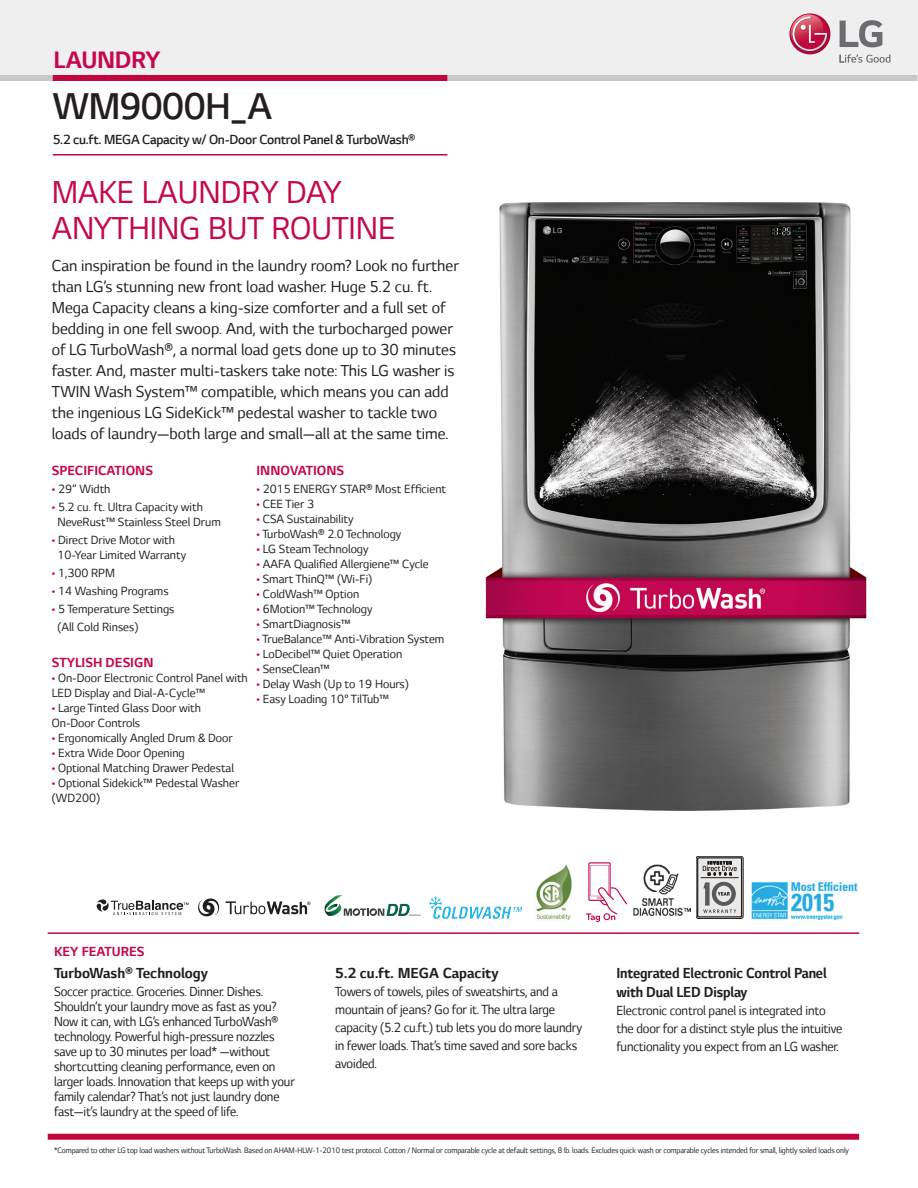
<style>
.page{position:relative;width:918px;height:1188px;background:#fff}
.page>*{position:absolute;margin:0;border:0;box-sizing:border-box;transform-origin:0 0}
.t1{font:300 42.3px "LG Smart";letter-spacing:-.015em;color:#231f20}
.t2{font:36px/36px "LG Smart";color:#c50750}
.t3{font:700 27px "LG Smart";letter-spacing:-.02em;color:#c50750}
.t4{font:18px/21px "LG Smart";color:#231f20}
.t5{font:700 16.5px/19.8px "LG Smart";letter-spacing:-.01em;color:#231f20;scale:.95 1}
.t6{font:700 16.5px "LG Smart";letter-spacing:-.01em;color:#231f20}
.t7{font:15px/15px "LG Smart";letter-spacing:-.01em;color:#231f20;scale:.95 1}
.t8{font:300 15px "LG Smart";letter-spacing:-.02em;color:#231f20}
.t9{font:700 15px "LG Smart";color:#c50750}
.t10{font:13.5px/15px "LG Smart";color:#231f20}
.t11{font:9px "LG Smart";letter-spacing:-.01em;color:#231f20;scale:.95 1}
.s1{color:#c0073e}
.s2{color:#c50750}
</style>
<div class="page">
<div style="left:48px;top:1134px;width:811px;height:6px;background:#c0073e"></div>
<hr style="left:48px;top:932px;width:811px;height:2px;background:#c0073e">
<div style="left:0;top:0;width:918px;height:78px;background:#efeff0"></div>
<div style="left:0;top:75px;width:917px;height:6px;background:#c7c8ca"></div>
<hr style="left:53px;top:154px;width:394px;height:2px;background:#c0073e">
<div style="left:53px;top:75px;width:394px;height:6px;background:#c0073e"></div>
<svg style="left:198px;top:898px;width:21px;height:18px"></svg>
<svg style="left:226px;top:901px;width:85px;height:13px"></svg>
<img style="left:429px;top:896px;width:94px;height:22px">
<svg style="left:97px;top:899px;width:92px;height:16px"></svg>
<svg style="left:325px;top:895px;width:96px;height:21px"></svg>
<div style="left:696px;top:856px;width:47px;height:63px;border:1px solid #201d1e;border-radius:2px"></div>
<svg style="left:697px;top:857px;width:45px;height:60px"></svg>
<img style="left:633px;top:865px;width:57px;height:51px">
<svg style="left:586px;top:862px;width:41px;height:60px"></svg>
<img style="left:751px;top:881px;width:106px;height:39px">
<img style="left:536px;top:864px;width:36px;height:56px">
<svg style="left:840px;top:54px;width:51px;height:9px"></svg>
<svg style="left:840px;top:20px;width:42px;height:27px"></svg>
<svg style="left:789px;top:13px;width:41px;height:41px"></svg>
<svg style="left:789px;top:14px;width:39px;height:38px"></svg>
<img style="left:485px;top:203px;width:382px;height:607px">
<h3 class="t3" style="left:53px;top:45px;width:108px">LAUNDRY</h3>
<h1 class="t1" style="left:53px;top:84px;width:221px">WM9000H_A</h1>
<p class="t8" style="left:53px;top:132px;width:364px">5.2 cu.ft. MEGA Capacity w/ On-Door Control Panel &amp; TurboWash®</p>
<h2 class="t2" style="left:52px;top:175px;width:345px">MAKE LAUNDRY DAY<br>ANYTHING BUT ROUTINE</h2>
<p class="t4" style="left:52px;top:255px;width:409px">Can inspiration be found in the laundry room? Look no further than LG’s stunning new front load washer. Huge 5.2 cu. ft.<br>Mega Capacity cleans a king-size comforter and a full set of bedding in one fell swoop. And, with the turbocharged power of LG TurboWash®, a normal load gets done up to 30 minutes faster. And, master multi-taskers take note: This LG washer is TWIN Wash System™ compatible, which means you can add the ingenious LG SideKick™ pedestal washer to tackle two loads of laundry—both large and small—all at the same time.</p>
<p class="t9" style="left:52px;top:462px;width:103px">SPECIFICATIONS</p>
<p class="t10" style="left:52px;top:482px;width:60px"><span class="s1">•</span> 29” Width</p>
<p class="t10" style="left:57px;top:500px;width:165px;text-indent:-6px"><span class="s2">•</span> 5.2 cu. ft. Ultra Capacity with<br>NeveRust™ Stainless Steel Drum</p>
<p class="t10" style="left:57px;top:533px;width:130px;text-indent:-6px"><span class="s2">•</span> Direct Drive Motor with<br>10-Year Limited Warranty</p>
<p class="t10" style="left:52px;top:566px;width:65px"><span class="s2">•</span> 1,300 RPM</p>
<p class="t10" style="left:52px;top:584px;width:118px"><span class="s2">•</span> 14 Washing Programs</p>
<p class="t10" style="left:57px;top:600px;width:119px;line-height:18px;text-indent:-6px"><span class="s2">•</span> 5 Temperature Settings (All Cold Rinses)</p>
<p class="t9" style="left:52px;top:654px;width:103px">STYLISH DESIGN</p>
<p class="t10" style="left:52px;top:671px;width:197px"><span class="s1">•</span> On-Door Electronic Control Panel with<br>LED Display and Dial-A-Cycle™</p>
<p class="t10" style="left:52px;top:701px;width:151px"><span class="s1">•</span> Large Tinted Glass Door with<br>On-Door Controls</p>
<p class="t10" style="left:52px;top:731px;width:182px"><span class="s1">•</span> Ergonomically Angled Drum &amp; Door</p>
<p class="t10" style="left:52px;top:746px;width:134px"><span class="s1">•</span> Extra Wide Door Opening</p>
<p class="t10" style="left:52px;top:761px;width:184px"><span class="s1">•</span> Optional Matching Drawer Pedestal</p>
<p class="t10" style="left:52px;top:776px;width:189px"><span class="s1">•</span> Optional Sidekick™ Pedestal Washer (WD200)</p>
<p class="t9" style="left:256px;top:462px;width:89px">INNOVATIONS</p>
<p class="t10" style="left:256px;top:482px;width:191px"><span class="s2">•</span> 2015 ENERGY STAR® Most Efficient</p>
<p class="t10" style="left:256px;top:497px;width:59px"><span class="s1">•</span> CEE Tier 3</p>
<p class="t10" style="left:256px;top:512px;width:99px"><span class="s1">•</span> CSA Sustainability</p>
<p class="t10" style="left:256px;top:527px;width:146px"><span class="s1">•</span> TurboWash® 2.0 Technology</p>
<p class="t10" style="left:256px;top:542px;width:114px"><span class="s1">•</span> LG Steam Technology</p>
<p class="t10" style="left:256px;top:557px;width:174px"><span class="s1">•</span> AAFA Qualified Allergiene™ Cycle</p>
<p class="t10" style="left:256px;top:572px;width:117px"><span class="s1">•</span> Smart ThinQ™ (Wi-Fi)</p>
<p class="t10" style="left:256px;top:587px;width:104px"><span class="s1">•</span> ColdWash™ Option</p>
<p class="t10" style="left:256px;top:602px;width:118px"><span class="s1">•</span> 6Motion™ Technology</p>
<p class="t10" style="left:256px;top:617px;width:96px"><span class="s1">•</span> SmartDiagnosis™</p>
<p class="t10" style="left:256px;top:632px;width:189px"><span class="s1">•</span> TrueBalance™ Anti-Vibration System</p>
<p class="t10" style="left:256px;top:647px;width:147px"><span class="s1">•</span> LoDecibel™ Quiet Operation</p>
<p class="t10" style="left:256px;top:662px;width:75px"><span class="s1">•</span> SenseClean™</p>
<p class="t10" style="left:256px;top:677px;width:154px"><span class="s1">•</span> Delay Wash (Up to 19 Hours)</p>
<p class="t10" style="left:256px;top:692px;width:134px"><span class="s1">•</span> Easy Loading 10° TilTub™</p>
<p class="t9" style="left:54px;top:943px;width:92px">KEY FEATURES</p>
<p class="t6" style="left:54px;top:964px;width:155px">TurboWash® Technology</p>
<p class="t7" style="left:54px;top:984px;width:255px">Soccer practice. Groceries. Dinner. Dishes.<br>Shouldn’t your laundry move as fast as you?<br>Now it can, with LG’s enhanced TurboWash® technology. Powerful high-pressure nozzles save up to 30 minutes per load* —without shortcutting cleaning performance, even on larger loads. Innovation that keeps up with your family calendar? That’s not just laundry done fast—it’s laundry at the speed of life.</p>
<p class="t6" style="left:335px;top:964px;width:165px">5.2 cu.ft. MEGA Capacity</p>
<p class="t7" style="left:335px;top:982px;width:261px;line-height:18px">Towers of towels, piles of sweatshirts, and a mountain of jeans? Go for it. The ultra large capacity (5.2 cu.ft.) tub lets you do more laundry in fewer loads. That’s time saved and sore backs avoided.</p>
<p class="t5" style="left:616px;top:963px;width:223px">Integrated Electronic Control Panel with Dual LED Display</p>
<p class="t7" style="left:616px;top:1002px;width:239px;line-height:18px">Electronic control panel is integrated into the door for a distinct style plus the intuitive functionality you expect from an LG washer.</p>
<p class="t11" style="left:54px;top:1145px;width:838px">*Compared to other LG top load washers without TurboWash. Based on AHAM-HLW-1-2010 test protocol. Cotton / Normal or comparable cycle at default settings, 8 lb. loads. Excludes quick wash or comparable cycles intended for small, lightly soiled loads only</p>
</div>
